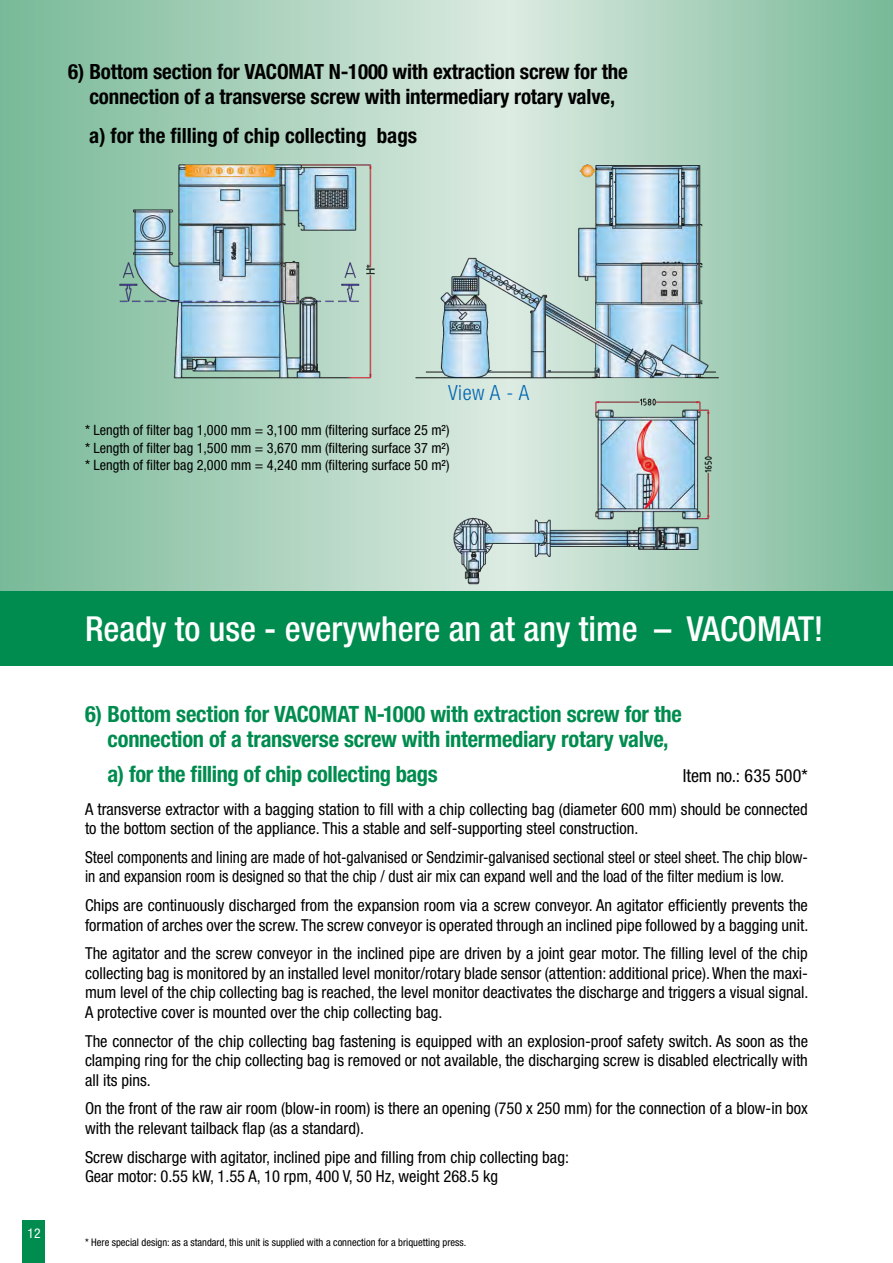
<style>
.page{position:relative;width:893px;height:1263px;background:#fff}
.page>*{position:absolute;margin:0;border:0;box-sizing:border-box;transform-origin:0 0}
.t1{font:500 condensed 34.5px "Helvetica Neue LT Pro";color:#fff}
.t2{font:700 condensed 22.5px/25.5px "Helvetica Neue LT Pro";letter-spacing:-.015em;color:#008c4f;text-align:center}
.t3{font:700 condensed 21px/25.2px "Helvetica Neue LT Pro";letter-spacing:-.01em;color:#000;text-align:center}
.t4{font:300 condensed 21px "Helvetica Neue LT Pro";color:#0066b3}
.t5{font:condensed 18px "Helvetica Neue LT Pro";letter-spacing:.01em;color:#000}
.t6{font:condensed 16.5px/19.8px "Helvetica Neue LT Pro";color:#000}
.t7{font:condensed 16.5px/19.8px "Helvetica Neue LT Pro";color:#000;scale:.94 1}
.t8{font:condensed 14.25px/17.1px "Helvetica Neue LT Pro";color:#000;text-align:justify}
.t9{font:condensed 13.5px "Helvetica Neue LT Pro";color:#fff}
.t10{font:condensed 10.5px "Helvetica Neue LT Pro";color:#000}
</style>
<div class="page">
<div style="left:23px;top:1220px;width:22px;height:43px;background:#008c4f"></div>
<svg style="left:0;top:0;width:893px;height:591px;background:#9dcbb3"></svg>
<div style="left:0;top:591px;width:893px;height:74px;background:#008c4f"></div>
<img style="left:426px;top:399px;width:317px;height:192px">
<img style="left:96px;top:149px;width:659px;height:250px">
<p class="t3" style="left:68px;top:59px;width:561px">6) Bottom section for VACOMAT N-1000 with extraction screw for the connection of a transverse screw with intermediary rotary valve,</p>
<p class="t3" style="left:89px;top:123px;width:329px">a) for the filling of chip collecting bags</p>
<p class="t4" style="left:448px;top:380px;width:83px">View A - A</p>
<p class="t8" style="left:85px;top:422px;width:366px">* Length of filter bag 1,000 mm = 3,100 mm (filtering surface 25 m²) * Length of filter bag 1,500 mm = 3,670 mm (filtering surface 37 m²) * Length of filter bag 2,000 mm = 4,240 mm (filtering surface 50 m²)</p>
<p class="t9" style="left:28px;top:1226px;width:14px">12</p>
<h1 class="t1" style="left:85px;top:608px;width:740px">Ready to use - everywhere an at any time – VACOMAT!</h1>
<h2 class="t2" style="left:85px;top:701px;width:598px">6) Bottom section for VACOMAT N-1000 with extraction screw for the connection of a transverse screw with intermediary rotary valve,</h2>
<h2 class="t2" style="left:108px;top:761px;width:332px">a) for the filling of chip collecting bags</h2>
<p class="t5" style="left:683px;top:765px;width:127px">Item no.: 635 500*</p>
<p class="t6" style="left:85px;top:799px;width:724px">A transverse extractor with a bagging station to fill with a chip collecting bag (diameter 600 mm) should be connected to the bottom section of the appliance. This a stable and self-supporting steel construction.</p>
<p class="t7" style="left:85px;top:847px;width:770px">Steel components and lining are made of hot-galvanised or Sendzimir-galvanised sectional steel or steel sheet. The chip blow&shy;in and expansion room is designed so that the chip / dust air mix can expand well and the load of the filter medium is low.</p>
<p class="t6" style="left:85px;top:895px;width:725px">Chips are continuously discharged from the expansion room via a screw conveyor. An agitator efficiently prevents the formation of arches over the screw. The screw conveyor is operated through an inclined pipe followed by a bagging unit.</p>
<p class="t6" style="left:85px;top:943px;width:725px;text-align:justify">The agitator and the screw conveyor in the inclined pipe are driven by a joint gear motor. The filling level of the chip collecting bag is monitored by an installed level monitor/rotary blade sensor (attention: additional price). When the maxi&shy;mum level of the chip collecting bag is reached, the level monitor deactivates the discharge and triggers a visual signal.<br>A protective cover is mounted over the chip collecting bag.</p>
<p class="t6" style="left:85px;top:1031px;width:724px;text-align:justify">The connector of the chip collecting bag fastening is equipped with an explosion-proof safety switch. As soon as the clamping ring for the chip collecting bag is removed or not available, the discharging screw is disabled electrically with all its pins.</p>
<p class="t6" style="left:85px;top:1098px;width:724px">On the front of the raw air room (blow-in room) is there an opening (750 x 250 mm) for the connection of a blow-in box with the relevant tailback flap (as a standard).</p>
<p class="t6" style="left:85px;top:1147px;width:485px">Screw discharge with agitator, inclined pipe and filling from chip collecting bag:<br>Gear motor: 0.55 kW, 1.55 A, 10 rpm, 400 V, 50 Hz, weight 268.5 kg</p>
<p class="t10" style="left:85px;top:1236px;width:383px">* Here special design: as a standard, this unit is supplied with a connection for a briquetting press.</p>
</div>
